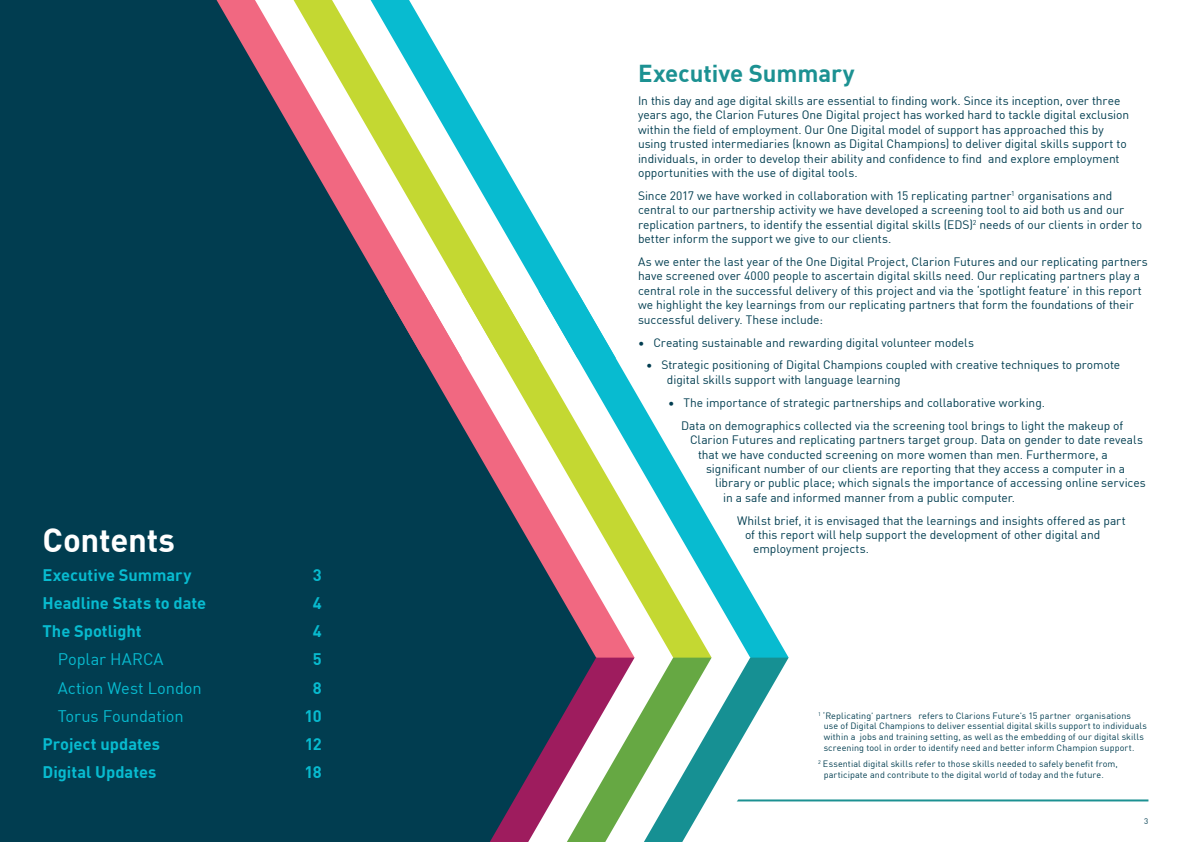
<style>
.page{position:relative;width:1191px;height:842px;background:#fff}
.page>*{position:absolute;margin:0;border:0;box-sizing:border-box;transform-origin:0 0}
.t1{font:700 32.9px "DINOT";letter-spacing:-.005em;color:#fff}
.t2{font:700 24px "DINOT";letter-spacing:-.005em;color:#1c9192}
.t3{font:700 16.4px "DINOT";color:#08bbd0}
.t4{font:16.4px "DINOT";letter-spacing:-.005em;color:#08bbd0}
.t5{font:12px/14.4px "DINOT";letter-spacing:-.005em;color:#013d50}
.t6{font:9px/10.8px "DINOT";letter-spacing:.01em;color:#013d50}
.t7{font:8px "DINOT";color:#013d50}
</style>
<div class="page">
<hr style="left:638px;top:799px;width:510px;height:2px;background:#1c9192">
<div style="left:0;top:0;width:490px;height:842px;background:#013d50"></div>
<svg style="left:216px;top:0;width:77px;height:365px;background:#29495c"></svg>
<svg style="left:293px;top:0;width:77px;height:365px"></svg>
<svg style="left:370px;top:0;width:207px;height:365px"></svg>
<svg style="left:384px;top:291px;width:77px;height:374px;background:#28495c"></svg>
<svg style="left:461px;top:291px;width:77px;height:374px"></svg>
<svg style="left:538px;top:291px;width:250px;height:367px"></svg>
<svg style="left:490px;top:658px;width:298px;height:184px"></svg>
<p class="t1" style="left:43px;top:515px;width:134px">Contents</p>
<p class="t3" style="left:43px;top:562px;width:151px">Executive Summary</p>
<p class="t3" style="left:313px;top:562px;width:10px">3</p>
<p class="t3" style="left:43px;top:590px;width:165px">Headline Stats to date</p>
<p class="t3" style="left:313px;top:590px;width:10px">4</p>
<p class="t3" style="left:43px;top:618px;width:101px">The Spotlight</p>
<p class="t3" style="left:313px;top:618px;width:10px">4</p>
<p class="t4" style="left:58px;top:647px;width:107px">Poplar HARCA</p>
<p class="t3" style="left:313px;top:646px;width:10px">5</p>
<p class="t4" style="left:58px;top:675px;width:145px">Action West London</p>
<p class="t3" style="left:313px;top:675px;width:10px">8</p>
<p class="t4" style="left:58px;top:703px;width:127px">Torus Foundation</p>
<p class="t3" style="left:304px;top:703px;width:19px">10</p>
<p class="t3" style="left:43px;top:731px;width:119px">Project updates</p>
<p class="t3" style="left:305px;top:731px;width:18px">12</p>
<p class="t3" style="left:43px;top:759px;width:115px">Digital Updates</p>
<p class="t3" style="left:305px;top:759px;width:19px">18</p>
<p class="t2" style="left:638px;top:55px;width:218px">Executive Summary</p>
<p class="t5" style="left:638px;top:92px;width:493px">In this day and age digital skills are essential to finding work. Since its inception, over three years ago, the Clarion Futures One Digital project has worked hard to tackle digital exclusion within the field of employment. Our One Digital model of support has approached this by using trusted intermediaries (known as Digital Champions) to deliver digital skills support to individuals, in order to develop their ability and confidence to find and explore employment opportunities with the use of digital tools.</p>
<p class="t5" style="left:638px;top:187px;width:505px">Since 2017 we have worked in collaboration with 15 replicating partner<sup>1</sup> organisations and central to our partnership activity we have developed a screening tool to aid both us and our replication partners, to identify the essential digital skills (EDS)<sup>2</sup> needs of our clients in order to better inform the support we give to our clients.</p>
<p class="t5" style="left:638px;top:253px;width:511px">As we enter the last year of the One Digital Project, Clarion Futures and our replicating partners have screened over 4000 people to ascertain digital skills need. Our replicating partners play a central role in the successful delivery of this project and via the ‘spotlight feature’ in this report we highlight the key learnings from our replicating partners that form the foundations of their successful delivery. These include:</p>
<p class="t5" style="left:638px;top:334px;width:337px">• Creating sustainable and rewarding digital volunteer models</p>
<p class="t5" style="left:667px;top:357px;width:455px;text-indent:-21px">• Strategic positioning of Digital Champions coupled with creative techniques to promote digital skills support with language learning</p>
<p class="t5" style="left:668px;top:394px;width:378px">• The importance of strategic partnerships and collaborative working.</p>
<p class="t5" style="left:681px;top:417px;width:444px">Data on demographics collected via the screening tool brings to light the makeup of</p>
<p class="t5" style="left:690px;top:431px;width:454px">Clarion Futures and replicating partners target group. Data on gender to date reveals</p>
<p class="t5" style="left:698px;top:446px;width:411px">that we have conducted screening on more women than men. Furthermore, a</p>
<p class="t5" style="left:706px;top:460px;width:420px">significant number of our clients are reporting that they access a computer in a</p>
<p class="t5" style="left:715px;top:475px;width:432px">library or public place; which signals the importance of accessing online services</p>
<p class="t5" style="left:723px;top:489px;width:293px">in a safe and informed manner from a public computer.</p>
<p class="t5" style="left:737px;top:512px;width:390px">Whilst brief, it is envisaged that the learnings and insights offered as part</p>
<p class="t5" style="left:745px;top:526px;width:357px">of this report will help support the development of other digital and</p>
<p class="t5" style="left:753px;top:541px;width:117px">employment projects.</p>
<p class="t6" style="left:823px;top:709px;width:325px;text-indent:-6px"><sup>1</sup> ‘Replicating’ partners refers to Clarions Future’s 15 partner organisations use of Digital Champions to deliver essential digital skills support to individuals within a jobs and training setting, as well as the embedding of our digital skills screening tool in order to identify need and better inform Champion support.</p>
<p class="t6" style="left:823px;top:758px;width:296px;text-indent:-6px"><sup>2</sup> Essential digital skills refer to those skills needed to safely benefit from, participate and contribute to the digital world of today and the future.</p>
<p class="t7" style="left:1144px;top:815px;width:6px">3</p>
</div>
